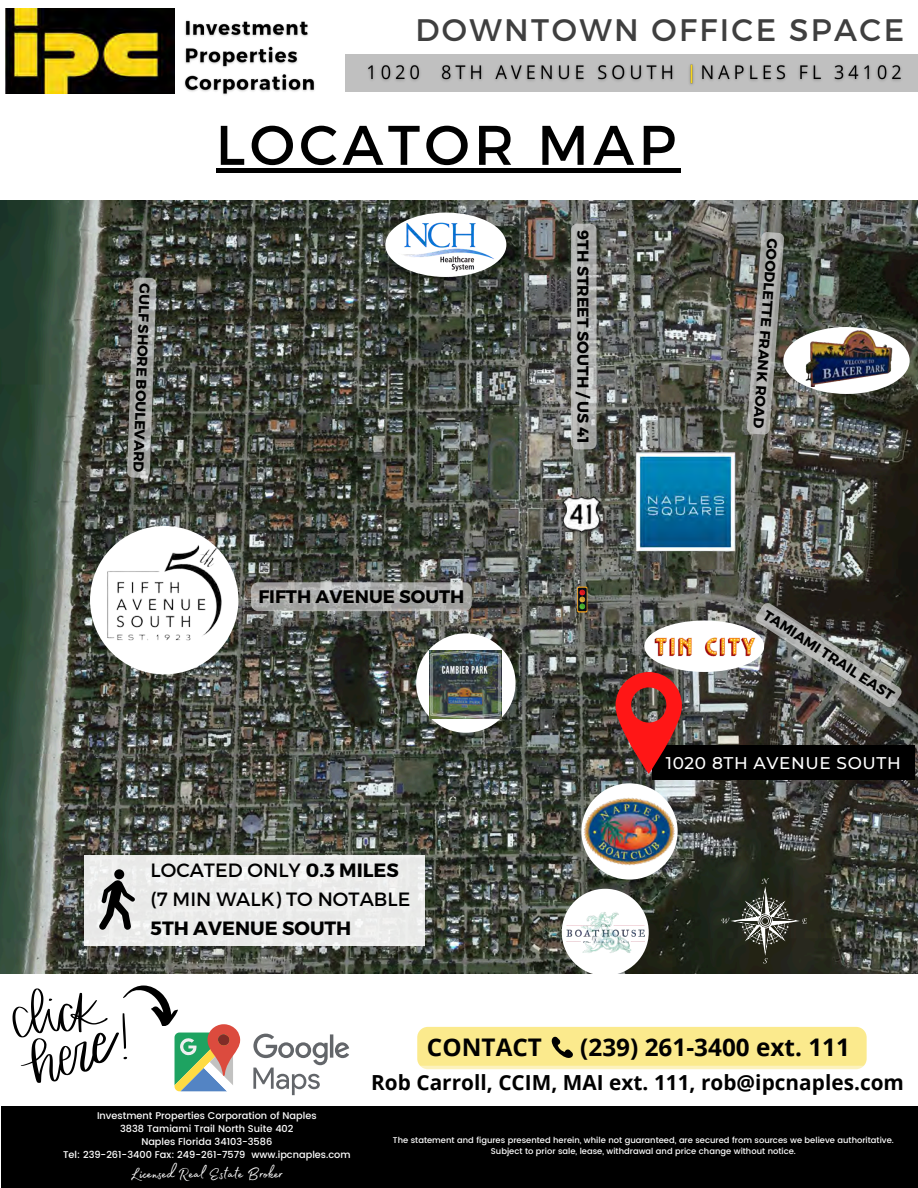
<style>
.page{position:relative;width:918px;height:1188px;background:#fff}
.page>*{position:absolute;margin:0;border:0;box-sizing:border-box;transform-origin:0 0}
.t1{font:55.65px "Montserrat";letter-spacing:.08em;color:#000}
.t2{font:31.05px "Montserrat";letter-spacing:.08em;color:#3f3f3f}
.t3{font:700 24.3px "Open Sans";color:#000}
.t4{font:700 20.7px "Open Sans";color:#000}
.t5{font:19.65px "Madelyn Fill";color:#fff}
.t6{font:19.2px/29.2px "Montserrat";color:#000}
.t7{font:700 18.15px "Montserrat";color:#000}
.t8{font:500 16.95px "Montserrat";letter-spacing:.035em;color:#fff}
.t9{font:700 15.75px "Montserrat";color:#000}
.t10{font:700 14.25px "Montserrat";color:#000}
.t11{font:500 9.75px "Poppins";color:#fff}
.t12{font:500 8.4px/11.1px "Poppins";color:#fff;text-align:center}
.s1{font-weight:700}
</style>
<div class="page">
<div style="left:1px;top:1107px;width:917px;height:81px;background:#000"></div>
<img style="left:0;top:200px;width:918px;height:773px">
<div style="left:652px;top:745px;width:263px;height:35px;background:#000"></div>
<img style="left:616px;top:672px;width:66px;height:102px">
<div style="left:90px;top:526px;width:148px;height:148px;background:#fff;border-radius:50%"></div>
<img style="left:96px;top:541px;width:136px;height:118px">
<svg style="left:577px;top:587px;width:10px;height:25px"></svg>
<svg style="left:578px;top:588px;width:8px;height:23px"></svg>
<img style="left:562px;top:495px;width:41px;height:41px">
<svg style="left:721px;top:878px;width:86px;height:86px;background:#3c3e34"></svg>
<div style="left:644px;top:620px;width:120px;height:52px;background:#fff;border-radius:50%"></div>
<img style="left:647px;top:630px;width:107px;height:32px">
<div style="left:581px;top:783px;width:97px;height:97px;background:#fff;border-radius:50%"></div>
<img style="left:577px;top:794px;width:105px;height:74px">
<div style="left:562px;top:889px;width:87px;height:87px;background:#fff;border-radius:50%"></div>
<img style="left:566px;top:903px;width:78px;height:58px">
<div style="left:416px;top:633px;width:100px;height:100px;background:#fff;border-radius:50%"></div>
<img style="left:430px;top:650px;width:71px;height:69px">
<img style="left:630px;top:448px;width:113px;height:108px">
<div style="left:385px;top:213px;width:121px;height:64px;background:#fff;border-radius:50%"></div>
<img style="left:386px;top:221px;width:120px;height:50px">
<div style="left:783px;top:327px;width:127px;height:67px;background:#fff;border-radius:50%"></div>
<img style="left:797px;top:325px;width:102px;height:61px">
<div style="left:84px;top:856px;width:341px;height:90px;background:#ebeceb"></div>
<div style="left:114px;top:869px;width:10px;height:11px;background:#000;border-radius:50%"></div>
<svg style="left:99px;top:880px;width:36px;height:50px"></svg>
<div style="left:417px;top:1027px;width:450px;height:42px;background:#fbea8d;border-radius:11px"></div>
<svg style="left:253px;top:1034px;width:96px;height:61px"></svg>
<img style="left:6px;top:8px;width:169px;height:86px">
<div style="left:345px;top:55px;width:573px;height:37px;background:#c0c0c0"></div>
<svg style="left:13px;top:985px;width:227px;height:106px"></svg>
<div style="left:251px;top:582px;width:221px;height:29px;background:#d9d9d9;border-radius:7px;opacity:.67"></div>
<svg style="left:571px;top:224px;width:26px;height:225px;background:#b2b3b0"></svg>
<svg style="left:754px;top:601px;width:150px;height:108px;background:#61605c"></svg>
<svg style="left:747px;top:232px;width:37px;height:203px;background:#91908c"></svg>
<svg style="left:127px;top:277px;width:30px;height:201px;background:#8f918d"></svg>
<svg style="left:417px;top:1036px;width:450px;height:34px"></svg>
<img style="left:184px;top:20px;width:131px;height:75px">
<img style="left:368px;top:64px;width:533px;height:21px">
<div style="left:216px;top:168px;width:464px;height:5px;background:#000"></div>
<p class="t2" style="left:415px;top:10px;width:490px">DOWNTOWN OFFICE SPACE</p>
<p class="t10" style="left:154px;top:284px;width:190px;rotate:92deg">GULF SHORE BOULEVARD</p>
<h6 class="t1" style="left:216px;top:109px;width:462px">LOCATOR MAP</h6>
<p class="t7" style="left:258px;top:585px;width:208px">FIFTH AVENUE SOUTH</p>
<p class="t9" style="left:593px;top:230px;width:215px;rotate:90deg">9TH STREET SOUTH / US 41</p>
<p class="t10" style="left:781px;top:239px;width:192px;rotate:94deg">GOODLETTE FRANK ROAD</p>
<p class="t10" style="left:770px;top:606px;width:154px;rotate:33deg">TAMIAMI TRAIL EAST</p>
<h2 class="t8" style="left:666px;top:752px;width:236px">1020 8TH AVENUE SOUTH</h2>
<p class="t6" style="left:151px;top:854px;width:261px">LOCATED ONLY <span class="s1">0.3 MILES </span>(7 MIN WALK) TO NOTABLE<br><span class="s1">5TH AVENUE SOUTH</span></p>
<p class="t3" style="left:427px;top:1031px;width:117px">CONTACT</p>
<p class="t3" style="left:580px;top:1031px;width:271px">(239) 261-3400 ext. 111</p>
<p class="t11" style="left:97px;top:1110px;width:221px">Investment Properties Corporation of Naples</p>
<h6 class="t11" style="left:120px;top:1123px;width:175px">3838 Tamiami Trail North Suite 402</h6>
<p class="t11" style="left:141px;top:1136px;width:133px">Naples Florida 34103-3586</p>
<p class="t11" style="left:63px;top:1149px;width:289px">Tel: 239-261-3400 Fax: 249-261-7579 www.ipcnaples.com</p>
<h4 class="t5" style="left:131px;top:1159px;width:154px">Licensed Real Estate Broker</h4>
<p class="t4" style="left:371px;top:1068px;width:534px">Rob Carroll, CCIM, MAI ext. 111, rob@ipcnaples.com</p>
<p class="t12" style="left:393px;top:1135px;width:502px">The statement and figures presented herein, while not guaranteed, are secured from sources we believe authoritative.<br>Subject to prior sale, lease, withdrawal and price change without notice.</p>
</div>
